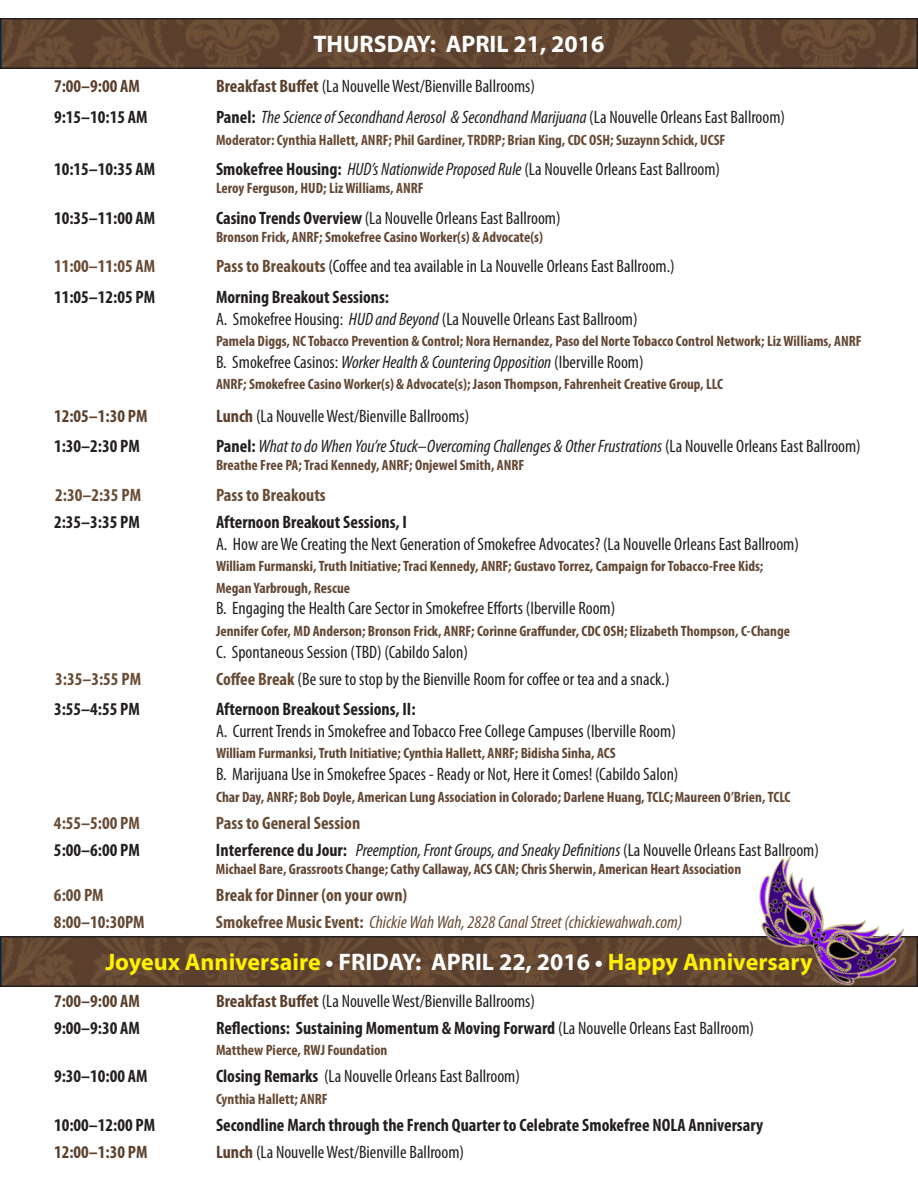
<style>
.page{position:relative;width:918px;height:1188px;background:#fff}
.page>*{position:absolute;margin:0;border:0;box-sizing:border-box;transform-origin:0 0}
.t1{font:700 24px "Myriad Pro";color:#fff101}
.t2{font:700 24px "Myriad Pro";color:#fff}
.t3{font:condensed 18px "Myriad Pro";color:#231f20}
.t4{font:700 condensed 18px "Myriad Pro";color:#231f20}
.t5{font:italic condensed 18px "Myriad Pro";color:#231f20}
.t6{font:700 condensed 18px "Myriad Pro";color:#684c36}
.t7{font:italic condensed 18px "Myriad Pro";color:#684c36}
.t8{font:700 condensed 18px "Myriad Pro";color:#634833}
.t9{font:700 condensed 18px "Myriad Pro";color:#5b402d}
.t10{font:700 condensed 18px "Myriad Pro";color:#5a3f2c}
.t11{font:700 condensed 15px "Myriad Pro";color:#624734}
.t12{font:700 condensed 15px "Myriad Pro";color:#664a34}
.s1{font-weight:700;color:#5a3f2c}
.s2{font-weight:700;font-style:normal}
.s3{font-style:normal}
.s4{font-weight:700}
.s5{font-style:italic}
.s6{font-weight:700;color:#684c36}
.s7{font-weight:700;color:#5b402d}
.s8{color:#fff}
.s9{font-weight:400}
</style>
<div class="page">
<img style="left:3px;top:939px;width:912px;height:45px">
<div style="left:0;top:936px;width:918px;height:51px;border:2px solid #231f20"></div>
<img style="left:3px;top:21px;width:912px;height:45px">
<div style="left:0;top:18px;width:918px;height:51px;border:2px solid #231f20"></div>
<img style="left:738px;top:855px;width:176px;height:132px">
<p class="t2" style="left:313px;top:28px;width:293px">THURSDAY: APRIL 21, 2016</p>
<p class="t10" style="left:54px;top:75px;width:87px">7:00–9:00 AM</p>
<p class="t3" style="left:216px;top:76px;width:321px"><span class="s1">Breakfast Buffet</span> (La Nouvelle West/Bienville Ballrooms)</p>
<p class="t4" style="left:54px;top:106px;width:95px">9:15–10:15 AM</p>
<p class="t5" style="left:216px;top:106px;width:571px"><span class="s2">Panel:</span> The Science of Secondhand Aerosol &amp; Secondhand Marijuana <span class="s3">(La Nouvelle Orleans East Ballroom)</span></p>
<p class="t12" style="left:216px;top:130px;width:511px">Moderator: Cynthia Hallett, ANRF; Phil Gardiner, TRDRP; Brian King, CDC OSH; Suzaynn Schick, UCSF</p>
<p class="t4" style="left:54px;top:158px;width:103px">10:15–10:35 AM</p>
<p class="t3" style="left:216px;top:158px;width:506px"><span class="s4">Smokefree Housing:</span> <span class="s5">HUD’s Nationwide Proposed Rule</span> (La Nouvelle Orleans East Ballroom)</p>
<p class="t11" style="left:216px;top:179px;width:209px">Leroy Ferguson, HUD; Liz Williams, ANRF</p>
<p class="t4" style="left:54px;top:207px;width:103px">10:35–11:00 AM</p>
<p class="t3" style="left:216px;top:207px;width:346px"><span class="s4">Casino Trends Overview</span>(La Nouvelle Orleans East Ballroom)</p>
<p class="t11" style="left:216px;top:227px;width:328px">Bronson Frick, ANRF; Smokefree Casino Worker(s) &amp; Advocate(s)</p>
<p class="t6" style="left:54px;top:255px;width:103px">11:00–11:05 AM</p>
<p class="t3" style="left:216px;top:256px;width:460px"><span class="s6">Pass to Breakouts</span> (Coffee and tea available in La Nouvelle Orleans East Ballroom.)</p>
<p class="t4" style="left:54px;top:286px;width:103px">11:05–12:05 PM</p>
<p class="t4" style="left:216px;top:286px;width:175px">Morning Breakout Sessions:</p>
<p class="t3" style="left:216px;top:308px;width:423px">A. Smokefree Housing: <span class="s5">HUD and Beyond</span> (La Nouvelle Orleans East Ballroom)</p>
<p class="t11" style="left:216px;top:332px;width:647px">Pamela Diggs, NC Tobacco Prevention &amp; Control; Nora Hernandez, Paso del Norte Tobacco Control Network; Liz Williams, ANRF</p>
<p class="t3" style="left:216px;top:351px;width:429px">B. Smokefree Casinos: <span class="s5">Worker Health &amp; Countering Opposition</span> (Iberville Room)</p>
<p class="t11" style="left:216px;top:375px;width:509px">ANRF; Smokefree Casino Worker(s) &amp; Advocate(s); Jason Thompson, Fahrenheit Creative Group, LLC</p>
<p class="t9" style="left:54px;top:405px;width:95px">12:05–1:30 PM</p>
<p class="t3" style="left:216px;top:405px;width:255px"><span class="s7">Lunch</span> (La Nouvelle West/Bienville Ballrooms)</p>
<p class="t4" style="left:54px;top:435px;width:87px">1:30–2:30 PM</p>
<p class="t5" style="left:216px;top:436px;width:646px"><span class="s2">Panel:</span> What to do When You’re Stuck–Overcoming Challenges &amp; Other Frustrations <span class="s3">(La Nouvelle Orleans East Ballroom)</span></p>
<p class="t11" style="left:216px;top:456px;width:310px">Breathe Free PA; Traci Kennedy, ANRF; Onjewel Smith, ANRF</p>
<p class="t6" style="left:55px;top:484px;width:87px">2:30–2:35 PM</p>
<p class="t6" style="left:216px;top:484px;width:111px">Pass to Breakouts</p>
<p class="t4" style="left:54px;top:511px;width:87px">2:35–3:35 PM</p>
<p class="t4" style="left:216px;top:511px;width:192px">Afternoon Breakout Sessions, I</p>
<p class="t3" style="left:216px;top:533px;width:584px">A. How are We Creating the Next Generation of Smokefree Advocates? (La Nouvelle Orleans East Ballroom)</p>
<p class="t11" style="left:216px;top:557px;width:549px">William Furmanski, Truth Initiative; Traci Kennedy, ANRF; Gustavo Torrez, Campaign for Tobacco-Free Kids;</p>
<p class="t11" style="left:216px;top:578px;width:136px">Megan Yarbrough, Rescue</p>
<p class="t3" style="left:216px;top:598px;width:401px">B. Engaging the Health Care Sector in Smokefree Efforts (Iberville Room)</p>
<p class="t11" style="left:216px;top:622px;width:576px">Jennifer Cofer, MD Anderson; Bronson Frick, ANRF; Corinne Graffunder, CDC OSH; Elizabeth Thompson, C-Change</p>
<p class="t3" style="left:216px;top:641px;width:253px">C. Spontaneous Session (TBD) (Cabildo Salon)</p>
<p class="t6" style="left:55px;top:667px;width:87px">3:35–3:55 PM</p>
<p class="t3" style="left:216px;top:668px;width:455px"><span class="s6">Coffee Break</span> (Be sure to stop by the Bienville Room for coffee or tea and a snack.)</p>
<p class="t4" style="left:54px;top:698px;width:87px">3:55–4:55 PM</p>
<p class="t4" style="left:216px;top:698px;width:201px">Afternoon Breakout Sessions, II:</p>
<p class="t3" style="left:216px;top:720px;width:461px">A. Current Trends in Smokefree and Tobacco Free College Campuses (Iberville Room)</p>
<p class="t11" style="left:216px;top:744px;width:401px">William Furmanksi, Truth Initiative; Cynthia Hallett, ANRF; Bidisha Sinha, ACS</p>
<p class="t3" style="left:216px;top:763px;width:464px">B. Marijuana Use in Smokefree Spaces - Ready or Not, Here it Comes! (Cabildo Salon)</p>
<p class="t11" style="left:216px;top:787px;width:576px">Char Day, ANRF; Bob Doyle, American Lung Association in Colorado; Darlene Huang, TCLC;Maureen O’Brien, TCLC</p>
<p class="t6" style="left:54px;top:811px;width:87px">4:55–5:00 PM</p>
<p class="t6" style="left:216px;top:811px;width:146px">Pass to General Session</p>
<p class="t4" style="left:54px;top:838px;width:87px">5:00–6:00 PM</p>
<p class="t5" style="left:216px;top:839px;width:604px"><span class="s2">Interference du Jour:</span> Preemption, Front Groups, and Sneaky Definitions <span class="s3">(La Nouvelle Orleans East Ballroom)</span></p>
<p class="t11" style="left:216px;top:859px;width:527px">Michael Bare, Grassroots Change; Cathy Callaway, ACS CAN; Chris Sherwin, American Heart Association</p>
<p class="t6" style="left:54px;top:883px;width:51px">6:00 PM</p>
<p class="t8" style="left:216px;top:883px;width:193px">Break for Dinner (on your own)</p>
<p class="t8" style="left:54px;top:910px;width:92px">8:00–10:30PM</p>
<p class="t7" style="left:216px;top:911px;width:468px"><span class="s2">Smokefree Music Event:</span> Chickie Wah Wah, 2828 Canal Street (chickiewahwah.com)</p>
<p class="t1" style="left:105px;top:946px;width:709px">Joyeux Anniversaire <span class="s8">• FRIDAY: APRIL 22, 2016 •</span> Happy Anniversary</p>
<p class="t10" style="left:54px;top:989px;width:87px">7:00–9:00 AM</p>
<p class="t3" style="left:216px;top:990px;width:321px"><span class="s1">Breakfast Buffet</span> (La Nouvelle West/Bienville Ballrooms)</p>
<p class="t4" style="left:54px;top:1016px;width:87px">9:00–9:30 AM</p>
<p class="t4" style="left:216px;top:1016px;width:540px">Reflections: Sustaining Momentum &amp; Moving Forward <span class="s9">(La Nouvelle Orleans East Ballroom)</span></p>
<p class="t12" style="left:216px;top:1041px;width:173px">Matthew Pierce, RWJ Foundation</p>
<p class="t4" style="left:54px;top:1065px;width:95px">9:30–10:00 AM</p>
<p class="t3" style="left:216px;top:1065px;width:305px"><span class="s4">Closing Remarks</span> (La Nouvelle Orleans East Ballroom)</p>
<p class="t12" style="left:216px;top:1089px;width:113px">Cynthia Hallett; ANRF</p>
<p class="t4" style="left:54px;top:1113px;width:103px">10:00–12:00 PM</p>
<p class="t4" style="left:216px;top:1113px;width:549px">Secondline March through the French Quarter to Celebrate Smokefree NOLA Anniversary</p>
<p class="t9" style="left:54px;top:1140px;width:95px">12:00–1:30 PM</p>
<p class="t3" style="left:216px;top:1141px;width:250px"><span class="s7">Lunch</span> (La Nouvelle West/Bienville Ballroom)</p>
</div>
